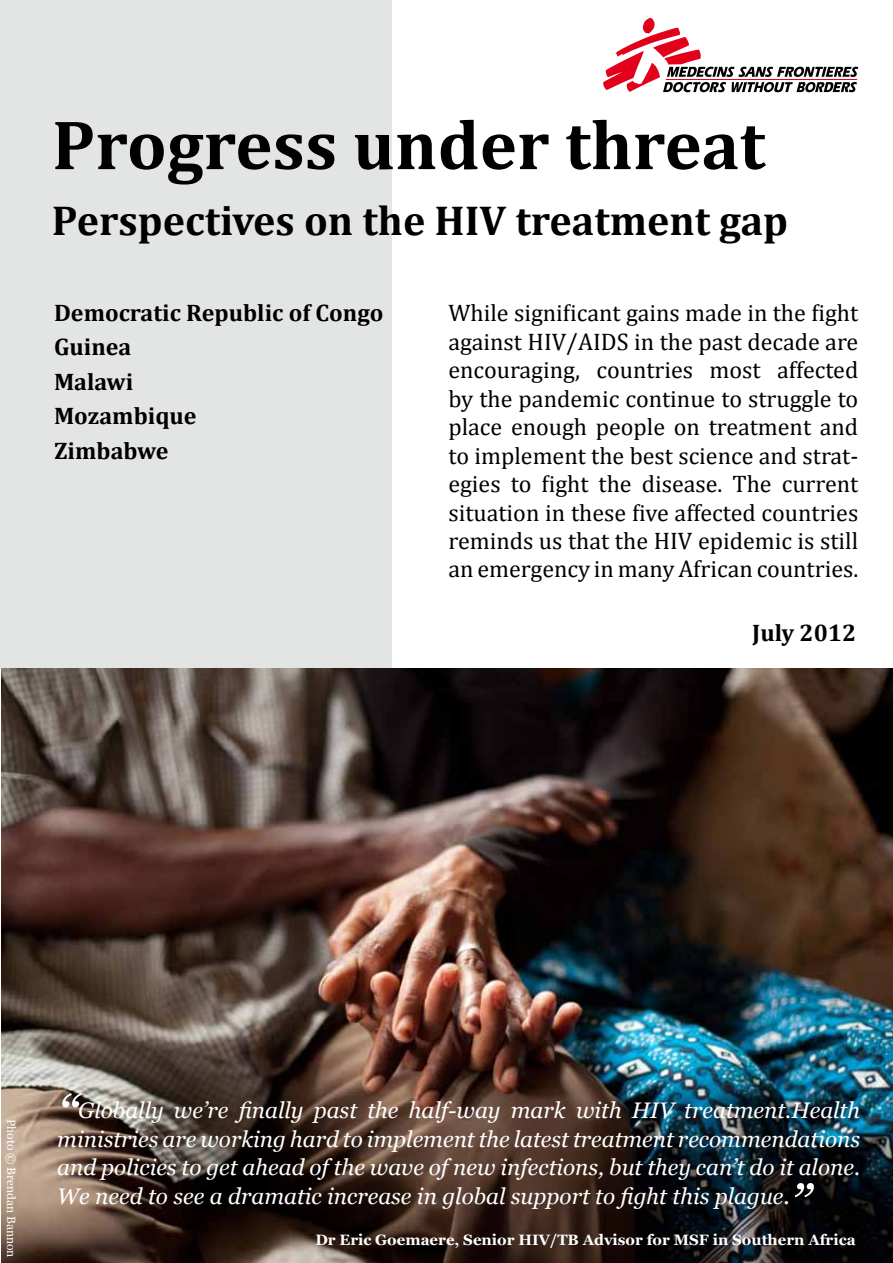
<style>
.page{position:relative;width:893px;height:1263px;background:#fff}
.page>*{position:absolute;margin:0;border:0;box-sizing:border-box;transform-origin:0 0}
.t1{font:700 70.5px "Cambria";color:#000}
.t2{font:italic 54px "Georgia";color:#fff}
.t3{font:700 42px "Cambria";color:#000}
.t4{font:24px/28.5px "Cambria";color:#000;text-align:justify}
.t5{font:700 24px/34.5px "Cambria";color:#000}
.t6{font:italic 22.5px/28.5px "Georgia";color:#fff;text-align:justify}
.t7{font:700 15px "Georgia";color:#fff}
.t8{font:12px "Georgia";color:#fffffc}
.s1{font-size:24px}
</style>
<div class="page">
<div style="left:0;top:0;width:391px;height:668px;background:#e3e4e4"></div>
<img style="left:1px;top:668px;width:892px;height:595px">
<svg style="left:603px;top:18px;width:255px;height:74px"></svg>
<h1 class="t1" style="left:52px;top:95px;width:715px">Progress under threat</h1>
<h3 class="t3" style="left:52px;top:191px;width:738px">Perspectives on the HIV treatment gap</h3>
<p class="t5" style="left:54px;top:295px;width:331px">Democratic Republic of Congo<br>Guinea<br>Malawi<br>Mozambique<br>Zimbabwe</p>
<p class="t4" style="left:448px;top:298px;width:411px">While significant gains made in the fight against HIV/AIDS in the past decade are encouraging, countries most affected by the pandemic continue to struggle to place enough people on treatment and to implement the best science and strat&shy;egies to fight the disease. The current situation in these five affected countries reminds us that the HIV epidemic is still an emergency in many African countries.</p>
<p class="t5" style="left:752px;top:615px;width:106px">July 2012</p>
<p class="t8" style="left:19px;top:1119px;width:140px;rotate:90deg">Photo © Brendan Bannon</p>
<h2 class="t2" style="left:57px;top:1081px;width:22px">“</h2>
<p class="t6" style="left:57px;top:1096px;width:804px;text-indent:21px">Globally we’re finally past the half-way mark with HIV treatment.Health ministries are working hard to implement the latest treatment recommendations and policies to get ahead of the wave of new infections, but they can’t do it alone.<br>We need to see a dramatic increase in global support to fight this plague<span class="s1">.</span></p>
<h2 class="t2" style="left:790px;top:1171px;width:22px">”</h2>
<p class="t7" style="left:315px;top:1230px;width:542px">Dr Eric Goemaere, Senior HIV/TB Advisor for MSF in Southern Africa</p>
</div>
